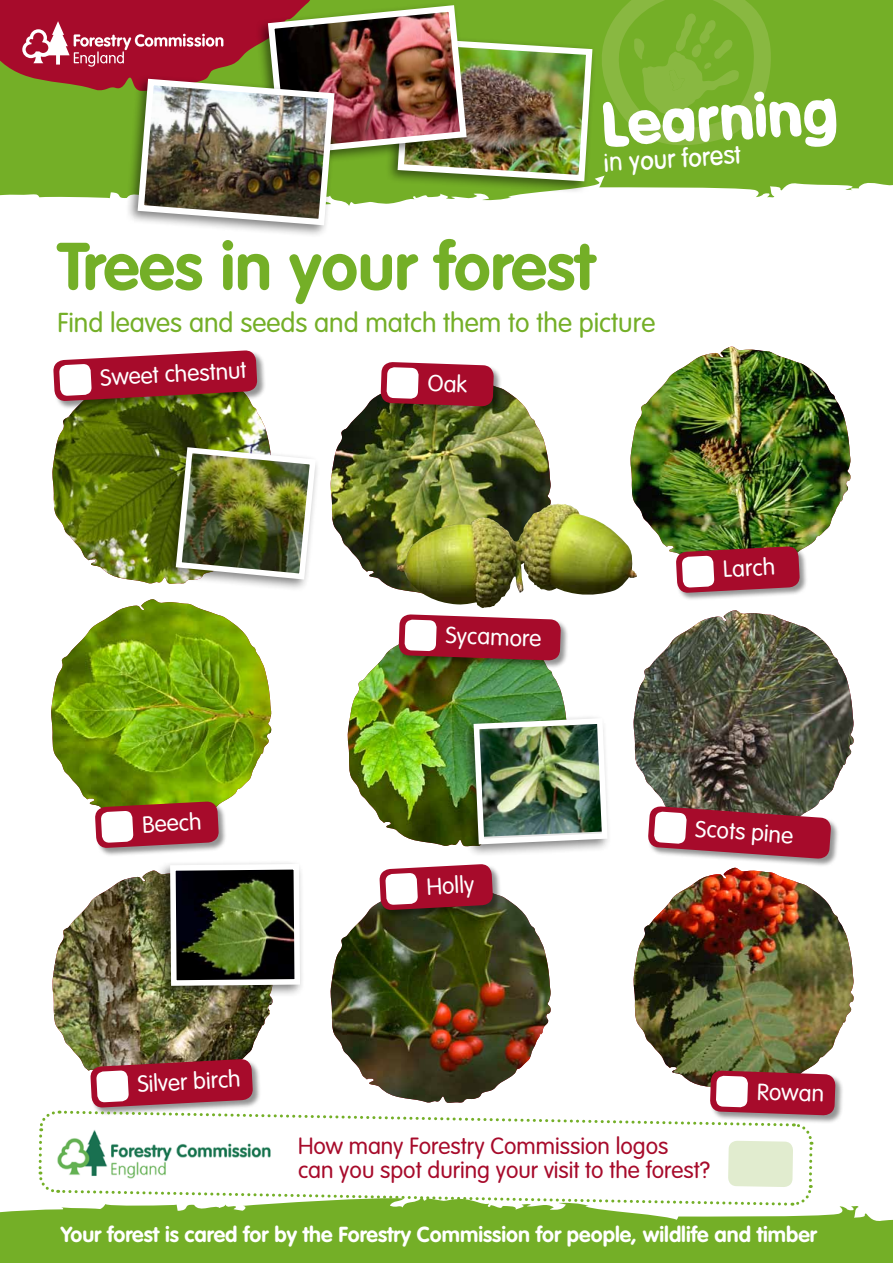
<style>
.page{position:relative;width:893px;height:1263px;background:#fff}
.page>*{position:absolute;margin:0;border:0;box-sizing:border-box;transform-origin:0 0}
.t1{font:700 66px "VAG Rounded";color:#74af27}
.t2{font:700 62.1px "Vaggle";color:#fff}
.t3{font:300 27px "VAG Rounded";color:#74af27}
.t4{font:300 25.35px "Vaggle";color:#fff}
.t5{font:300 23.1px/24px "VAG Rounded";color:#a70b2b}
.t6{font:300 23.1px "VAG Rounded";color:#fff}
.t7{font:700 21.45px "VAG Rounded";color:#fff}
</style>
<div class="page">
<svg style="left:772px;top:163px;width:121px;height:35px;fill:#74af27"></svg>
<div style="left:6px;top:0;width:887px;height:163px;background:#74af27"></div>
<div style="left:0;top:1206px;width:893px;height:57px;background:#74af27"></div>
<div style="left:125px;top:74px;width:214px;height:164px;background:#000;opacity:.5"></div>
<img style="left:0;top:0;width:772px;height:229px">
<img style="left:52px;top:410px;width:217px;height:174px">
<div style="left:53px;top:350px;width:213px;height:60px;background:#000;opacity:.42"></div>
<svg style="left:53px;top:350px;width:205px;height:51px"></svg>
<img style="left:330px;top:389px;width:221px;height:200px">
<div style="left:380px;top:362px;width:123px;height:53px;background:#000;opacity:.42"></div>
<img style="left:630px;top:347px;width:221px;height:206px">
<img style="left:51px;top:599px;width:221px;height:206px">
<img style="left:347px;top:645px;width:219px;height:201px">
<div style="left:398px;top:614px;width:172px;height:55px;background:#000;opacity:.42"></div>
<svg style="left:398px;top:614px;width:163px;height:47px"></svg>
<img style="left:633px;top:610px;width:221px;height:196px">
<div style="left:460px;top:713px;width:152px;height:145px;background:#000;opacity:.5"></div>
<img style="left:471px;top:715px;width:139px;height:132px">
<div style="left:648px;top:806px;width:192px;height:61px;background:#000;opacity:.42"></div>
<svg style="left:648px;top:806px;width:184px;height:53px"></svg>
<img style="left:52px;top:870px;width:220px;height:188px">
<img style="left:330px;top:896px;width:221px;height:162px">
<img style="left:633px;top:868px;width:221px;height:190px">
<div style="left:163px;top:443px;width:157px;height:149px;background:#000;opacity:.5"></div>
<img style="left:173px;top:444px;width:146px;height:138px">
<div style="left:676px;top:546px;width:132px;height:56px;background:#000;opacity:.42"></div>
<svg style="left:676px;top:546px;width:124px;height:47px"></svg>
<img style="left:397px;top:504px;width:240px;height:104px">
<div style="left:95px;top:801px;width:133px;height:56px;background:#000;opacity:.42"></div>
<svg style="left:95px;top:801px;width:124px;height:47px"></svg>
<div style="left:157px;top:859px;width:148px;height:140px;background:#000;opacity:.5"></div>
<svg style="left:167px;top:861px;width:136px;height:128px"></svg>
<div style="left:379px;top:864px;width:123px;height:55px;background:#000;opacity:.42"></div>
<svg style="left:379px;top:864px;width:114px;height:46px"></svg>
<div style="left:710px;top:1070px;width:134px;height:54px;background:#000;opacity:.42"></div>
<svg style="left:37px;top:1058px;width:799px;height:149px"></svg>
<svg style="left:380px;top:362px;width:114px;height:45px"></svg>
<h2 class="t2" style="left:599px;top:89px;width:238px;rotate:-4deg">Learning</h2>
<p class="t4" style="left:603px;top:149px;width:139px;rotate:-4deg">in your forest</p>
<h1 class="t1" style="left:57px;top:228px;width:539px">Trees in your forest</h1>
<p class="t3" style="left:57px;top:307px;width:599px">Find leaves and seeds and match them to the picture</p>
<p class="t6" style="left:100px;top:364px;width:148px;rotate:-3deg">Sweet chestnut</p>
<p class="t6" style="left:142px;top:811px;width:61px;rotate:-3deg">Beech</p>
<p class="t6" style="left:446px;top:622px;width:97px;rotate:2deg">Sycamore</p>
<p class="t6" style="left:426px;top:873px;width:49px;rotate:-3deg">Holly</p>
<p class="t6" style="left:722px;top:556px;width:53px;rotate:-3deg">Larch</p>
<p class="t6" style="left:696px;top:815px;width:100px;rotate:4deg">Scots pine</p>
<p class="t6" style="left:137px;top:1071px;width:105px;rotate:-3deg">Silver birch</p>
<p class="t6" style="left:758px;top:1078px;width:68px;rotate:2deg">Rowan</p>
<p class="t5" style="left:298px;top:1133px;width:413px">How many Forestry Commission logos<br>can you spot during your visit to the forest?</p>
<p class="t7" style="left:61px;top:1222px;width:758px">Your forest is cared for by the Forestry Commission for people, wildlife and timber</p>
</div>
